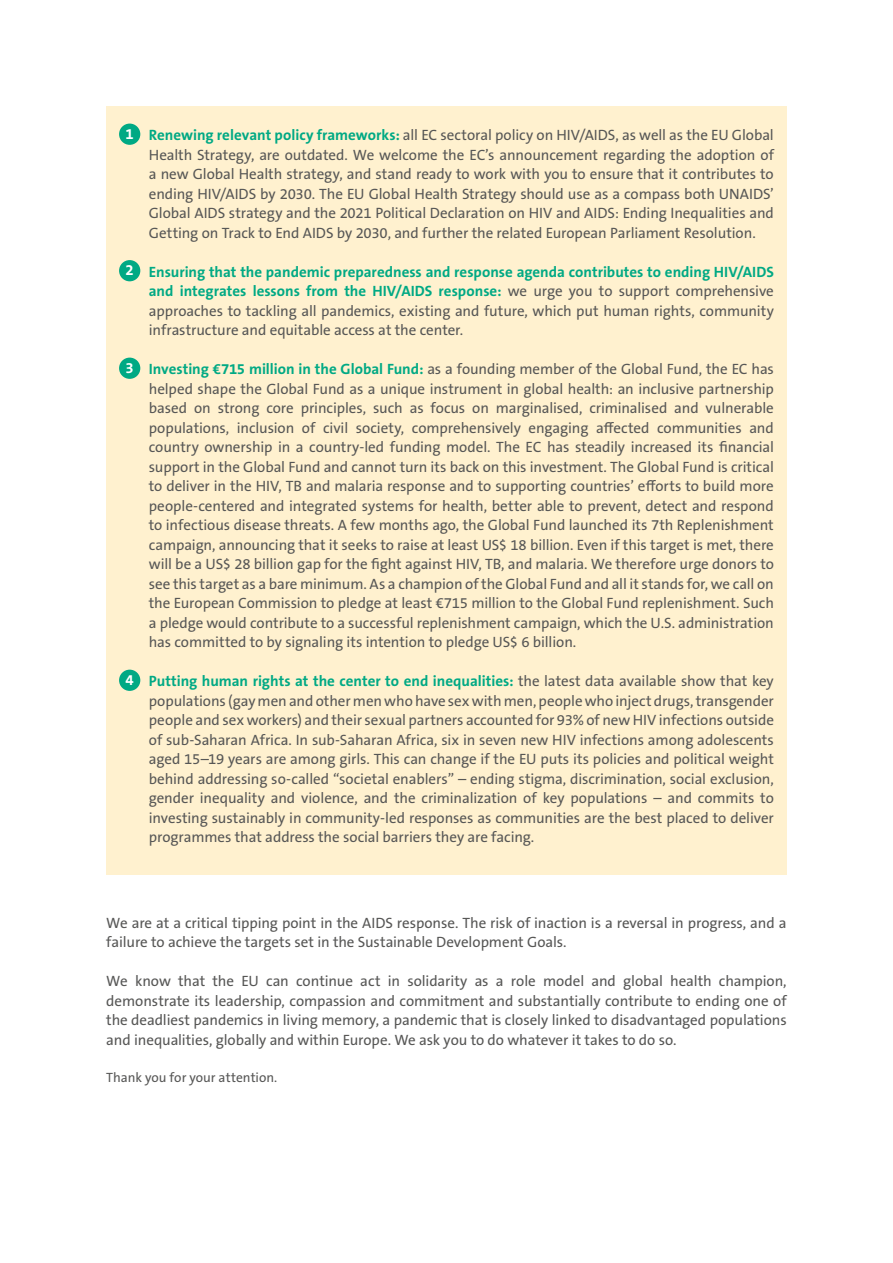
<style>
.page{position:relative;width:893px;height:1263px;background:#fff}
.page>*{position:absolute;margin:0;border:0;box-sizing:border-box;transform-origin:0 0}
.t1{font:15px/19.5px "The Sans B W5 Plain";letter-spacing:-.005em;color:#575756;text-align:justify}
.t2{font:700 15px/19.5px "The Sans B W7";color:#00a984;text-align:right}
.t3{font:13.5px "The Sans B W5 Plain";color:#575756}
.s1{font-family:"The Sans B W7";font-weight:700;color:#fff}
.s2{font-family:"The Sans B W7";font-weight:700;color:#00a984}
.s3{color:#fff}
.s4{font-family:"The Sans B W5 Plain";font-weight:400;color:#575756}
</style>
<div class="page">
<div style="left:106px;top:106px;width:681px;height:769px;background:#fff1cf"></div>
<div style="left:119px;top:124px;width:21px;height:21px;background:#00a984;border-radius:50%"></div>
<div style="left:119px;top:260px;width:21px;height:21px;background:#00a984;border-radius:50%"></div>
<div style="left:119px;top:358px;width:21px;height:21px;background:#00a984;border-radius:50%"></div>
<div style="left:119px;top:670px;width:21px;height:21px;background:#00a984;border-radius:50%"></div>
<p class="t1" style="left:149px;top:126px;width:627px;text-indent:-23px"><span class="s1">1</span> <span class="s2">Renewing relevant policy frameworks:</span> all EC sectoral policy on HIV/AIDS, as well as the EU Global Health Strategy, are outdated. We welcome the EC’s announcement regarding the adoption of a new Global Health strategy, and stand ready to work with you to ensure that it contributes to ending HIV/AIDS by 2030. The EU Global Health Strategy should use as a compass both UNAIDS’ Global AIDS strategy and the 2021 Political Declaration on HIV and AIDS: Ending Inequalities and Getting on Track to End AIDS by 2030, and further the related European Parliament Resolution.</p>
<p class="t2" style="left:126px;top:262px;width:650px"><span class="s3">2</span> Ensuring that the pandemic preparedness and response agenda contributes to ending HIV/AIDS and integrates lessons from the HIV/AIDS response: <span class="s4">we urge you to support comprehensive</span></p>
<p class="t1" style="left:149px;top:301px;width:627px">approaches to tackling all pandemics, existing and future, which put human rights, community infrastructure and equitable access at the center.</p>
<p class="t1" style="left:149px;top:360px;width:627px;text-indent:-23px"><span class="s1">3</span> <span class="s2">Investing €715 million in the Global Fund:</span> as a founding member of the Global Fund, the EC has helped shape the Global Fund as a unique instrument in global health: an inclusive partnership based on strong core principles, such as focus on marginalised, criminalised and vulnerable populations, inclusion of civil society, comprehensively engaging affected communities and country ownership in a country-led funding model. The EC has steadily increased its financial support in the Global Fund and cannot turn its back on this investment. The Global Fund is critical to deliver in the HIV, TB and malaria response and to supporting countries’ efforts to build more people-centered and integrated systems for health, better able to prevent, detect and respond to infectious disease threats. A few months ago, the Global Fund launched its 7th Replenishment campaign, announcing that it seeks to raise at least US$ 18 billion. Even if this target is met, there will be a US$ 28 billion gap for the fight against HIV, TB, and malaria. We therefore urge donors to see this target as a bare minimum. As a champion of the Global Fund and all it stands for, we call on the European Commission to pledge at least €715 million to the Global Fund replenishment. Such a pledge would contribute to a successful replenishment campaign, which the U.S. administration has committed to by signaling its intention to pledge US$ 6 billion.</p>
<p class="t2" style="left:126px;top:672px;width:650px"><span class="s3">4</span> Putting human rights at the center to end inequalities: <span class="s4">the latest data available show that key</span></p>
<p class="t1" style="left:149px;top:691px;width:627px">populations (gay men and other men who have sex with men, people who inject drugs, transgender people and sex workers) and their sexual partners accounted for 93% of new HIV infections outside of sub-Saharan Africa. In sub-Saharan Africa, six in seven new HIV infections among adolescents aged 15–19 years are among girls. This can change if the EU puts its policies and political weight behind addressing so-called “societal enablers” – ending stigma, discrimination, social exclusion, gender inequality and violence, and the criminalization of key populations – and commits to investing sustainably in community-led responses as communities are the best placed to deliver programmes that address the social barriers they are facing.</p>
<p class="t1" style="left:106px;top:913px;width:682px">We are at a critical tipping point in the AIDS response. The risk of inaction is a reversal in progress, and a failure to achieve the targets set in the Sustainable Development Goals.</p>
<p class="t1" style="left:106px;top:971px;width:682px">We know that the EU can continue act in solidarity as a role model and global health champion, demonstrate its leadership, compassion and commitment and substantially contribute to ending one of the deadliest pandemics in living memory, a pandemic that is closely linked to disadvantaged populations and inequalities, globally and within Europe. We ask you to do whatever it takes to do so.</p>
<p class="t3" style="left:106px;top:1069px;width:173px">Thank you for your attention.</p>
</div>
